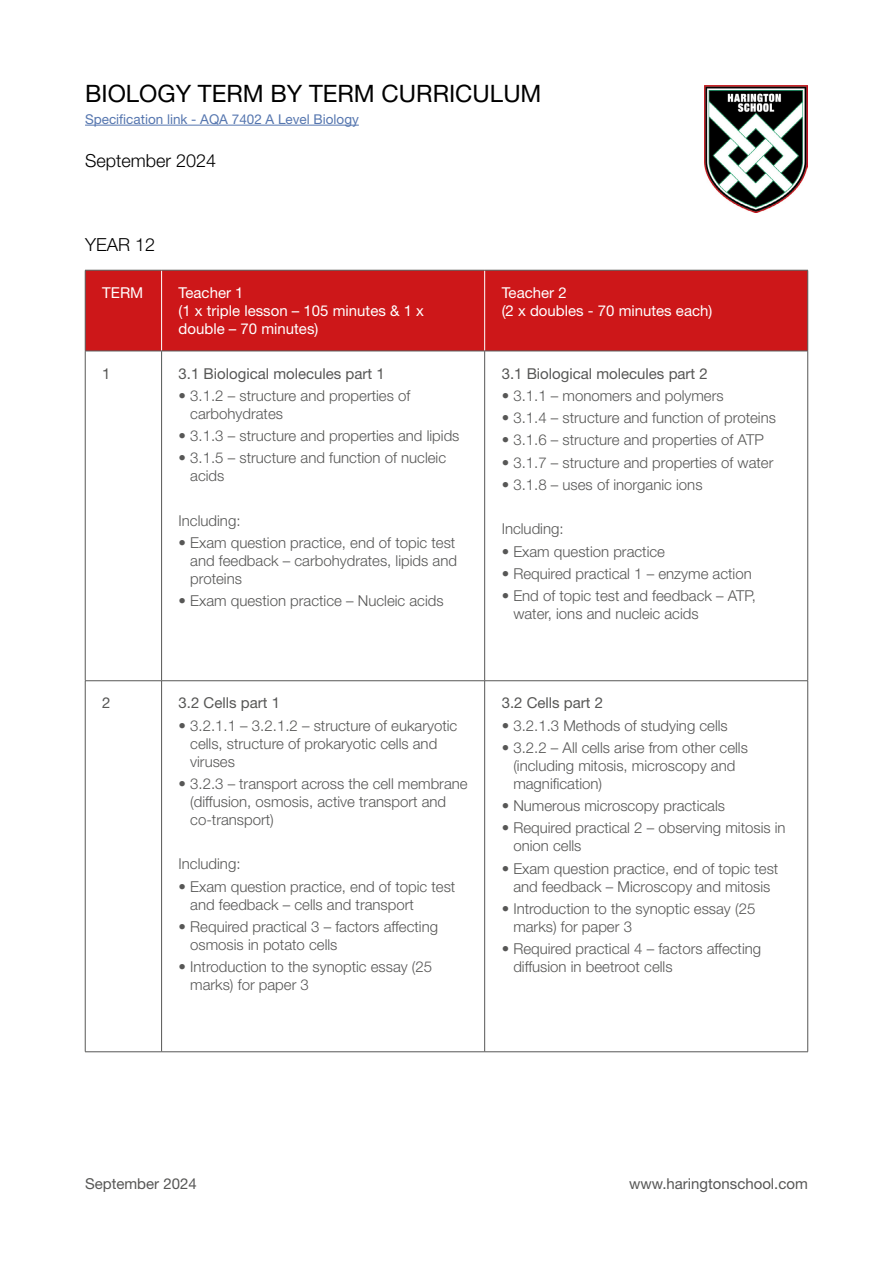
<style>
.page{position:relative;width:893px;height:1263px;background:#fff}
.page>*{position:absolute;margin:0;border:0;box-sizing:border-box;transform-origin:0 0}
.t1{font:24px "Helvetica Neue LT Std";color:#000}
.t2{font:300 18px "Helvetica Neue LT Std";color:#000}
.t3{font:300 15px/18px "Helvetica Neue LT Std";color:#575756}
.t4{font:15px "Helvetica Neue LT Std";color:#575756}
.t5{font:15px/18px "Helvetica Neue LT Std";color:#fff}
.t6{font:13.5px "Helvetica Neue LT Std";color:#5576af}
.s1{font-weight:400}
</style>
<div class="page">
<img style="left:705px;top:85px;width:103px;height:127px">
<div style="left:86px;top:271px;width:721px;height:80px;background:#cd1719"></div>
<hr style="left:161px;top:270px;width:1px;height:81px;background:#fff">
<hr style="left:484px;top:270px;width:1px;height:81px;background:#fff">
<hr style="left:85px;top:270px;width:77px;height:1px;background:#575756">
<hr style="left:85px;top:270px;width:1px;height:81px;background:#575756">
<hr style="left:162px;top:270px;width:323px;height:1px;background:#575756">
<hr style="left:485px;top:270px;width:323px;height:1px;background:#575756">
<hr style="left:807px;top:270px;width:1px;height:81px;background:#575756">
<hr style="left:85px;top:681px;width:1px;height:370px;background:#575756">
<hr style="left:161px;top:681px;width:1px;height:370px;background:#575756">
<hr style="left:484px;top:681px;width:1px;height:370px;background:#575756">
<hr style="left:807px;top:681px;width:1px;height:370px;background:#575756">
<hr style="left:85px;top:1051px;width:77px;height:1px;background:#575756">
<hr style="left:162px;top:1051px;width:323px;height:1px;background:#575756">
<hr style="left:485px;top:1051px;width:323px;height:1px;background:#575756">
<hr style="left:85px;top:351px;width:77px;height:1px;background:#575756">
<hr style="left:85px;top:351px;width:1px;height:329px;background:#575756">
<hr style="left:162px;top:351px;width:323px;height:1px;background:#575756">
<hr style="left:161px;top:351px;width:1px;height:329px;background:#575756">
<hr style="left:485px;top:351px;width:323px;height:1px;background:#575756">
<hr style="left:484px;top:351px;width:1px;height:329px;background:#575756">
<hr style="left:807px;top:351px;width:1px;height:329px;background:#575756">
<hr style="left:85px;top:680px;width:77px;height:1px;background:#575756">
<hr style="left:162px;top:680px;width:323px;height:1px;background:#575756">
<hr style="left:485px;top:680px;width:323px;height:1px;background:#575756">
<hr style="left:85px;top:125px;width:274px;height:1px;background:#5576af">
<h1 class="t1" style="left:85px;top:79px;width:458px">BIOLOGY TERM BY TERM CURRICULUM</h1>
<p class="t6" style="left:85px;top:111px;width:275px">Specification link - AQA 7402 A Level Biology</p>
<p class="t2" style="left:85px;top:150px;width:133px">September 2024</p>
<p class="t2" style="left:85px;top:234px;width:72px">YEAR 12</p>
<p class="t5" style="left:102px;top:283px;width:43px">TERM</p>
<p class="t5" style="left:179px;top:283px;width:247px">Teacher 1<br>(1 x triple lesson – 105 minutes &amp; 1 x double – 70 minutes)</p>
<p class="t5" style="left:502px;top:283px;width:212px">Teacher 2<br>(2 x doubles - 70 minutes each)</p>
<p class="t4" style="left:102px;top:364px;width:10px">1</p>
<p class="t4" style="left:179px;top:364px;width:208px">3.1 Biological molecules part 1</p>
<p class="t3" style="left:190px;top:386px;width:222px;text-indent:-12px"><span class="s1">•</span> 3.1.2 – structure and properties of carbohydrates</p>
<p class="t3" style="left:179px;top:426px;width:282px">• 3.1.3 – structure and properties and lipids</p>
<p class="t3" style="left:190px;top:449px;width:257px;text-indent:-12px">• 3.1.5 – structure and function of nucleic acids</p>
<p class="t3" style="left:179px;top:511px;width:63px">Including:</p>
<p class="t3" style="left:190px;top:533px;width:268px;text-align:justify;text-indent:-12px">• Exam question practice, end of topic test and feedback – carbohydrates, lipids and proteins</p>
<p class="t3" style="left:179px;top:592px;width:267px">• Exam question practice – Nucleic acids</p>
<p class="t4" style="left:502px;top:364px;width:208px">3.1 Biological molecules part 2</p>
<p class="t3" style="left:502px;top:386px;width:224px"><span class="s1">•</span> 3.1.1 – monomers and polymers</p>
<p class="t3" style="left:502px;top:408px;width:276px">• 3.1.4 – structure and function of proteins</p>
<p class="t3" style="left:502px;top:431px;width:264px">• 3.1.6 – structure and properties of ATP</p>
<p class="t3" style="left:502px;top:453px;width:273px">• 3.1.7 – structure and properties of water</p>
<p class="t3" style="left:502px;top:475px;width:202px">• 3.1.8 – uses of inorganic ions</p>
<p class="t3" style="left:502px;top:520px;width:63px">Including:</p>
<p class="t3" style="left:502px;top:542px;width:165px">• Exam question practice</p>
<p class="t3" style="left:502px;top:564px;width:252px">• Required practical 1 – enzyme action</p>
<p class="t3" style="left:513px;top:586px;width:244px;text-indent:-12px">• End of topic test and feedback – ATP, water, ions and nucleic acids</p>
<p class="t4" style="left:102px;top:694px;width:10px">2</p>
<p class="t4" style="left:179px;top:694px;width:103px">3.2 Cells part 1</p>
<p class="t3" style="left:190px;top:716px;width:269px;text-indent:-12px"><span class="s1">•</span> 3.2.1.1 – 3.2.1.2 – structure of eukaryotic cells, structure of prokaryotic cells and viruses</p>
<p class="t3" style="left:190px;top:774px;width:279px;text-indent:-12px">• 3.2.3 – transport across the cell membrane (diffusion, osmosis, active transport and co-transport)</p>
<p class="t3" style="left:179px;top:855px;width:63px">Including:</p>
<p class="t3" style="left:190px;top:877px;width:267px;text-indent:-12px">• Exam question practice, end of topic test and feedback – cells and transport</p>
<p class="t3" style="left:190px;top:917px;width:249px;text-indent:-12px">• Required practical 3 – factors affecting osmosis in potato cells</p>
<p class="t3" style="left:190px;top:957px;width:243px;text-indent:-12px">• Introduction to the synoptic essay (25 marks) for paper 3</p>
<p class="t4" style="left:502px;top:694px;width:103px">3.2 Cells part 2</p>
<p class="t3" style="left:502px;top:716px;width:228px"><span class="s1">•</span> 3.2.1.3 Methods of studying cells</p>
<p class="t3" style="left:513px;top:738px;width:236px;text-indent:-12px">• 3.2.2 – All cells arise from other cells (including mitosis, microscopy and magnification)</p>
<p class="t3" style="left:502px;top:796px;width:225px">• Numerous microscopy practicals</p>
<p class="t3" style="left:513px;top:819px;width:274px;text-indent:-12px">• Required practical 2 – observing mitosis in onion cells</p>
<p class="t3" style="left:502px;top:859px;width:278px;text-align:center">• Exam question practice, end of topic test and feedback – Microscopy and mitosis</p>
<p class="t3" style="left:513px;top:899px;width:243px;text-indent:-12px">• Introduction to the synoptic essay (25 marks) for paper 3</p>
<p class="t3" style="left:513px;top:939px;width:249px;text-indent:-12px">• Required practical 4 – factors affecting diffusion in beetroot cells</p>
<p class="t4" style="left:85px;top:1174px;width:113px">September 2024</p>
<p class="t4" style="left:629px;top:1174px;width:180px">www.haringtonschool.com</p>
</div>
